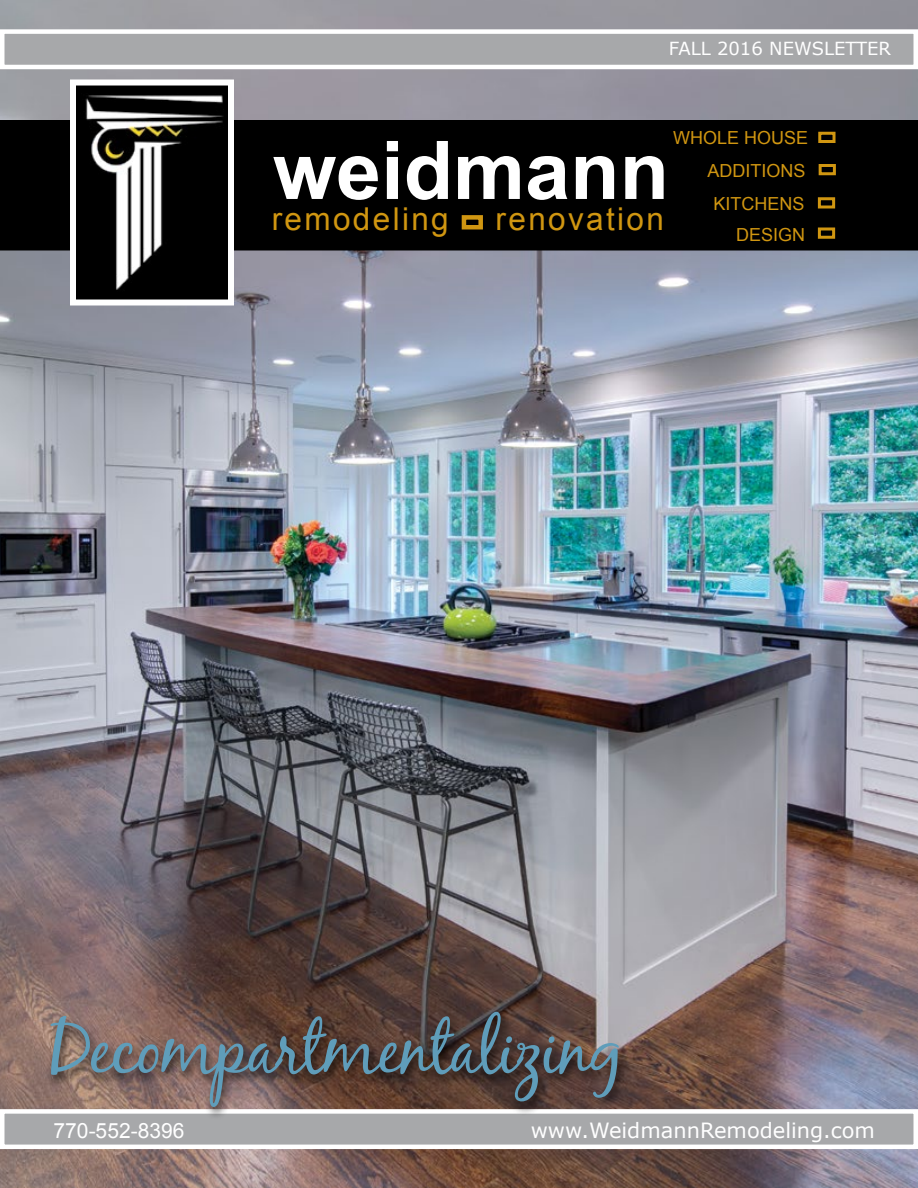
<style>
.page{position:relative;width:918px;height:1188px;background:#fff}
.page>*{position:absolute;margin:0;border:0;box-sizing:border-box;transform-origin:0 0}
.t1{font:700 81px "Arial";color:#fff}
.t2{font:72px "Black Jack";letter-spacing:-.025em;color:#5f9dba}
.t3{font:31.5px "Arial";letter-spacing:.075em;color:#d09611}
.t4{font:21px "MS Reference Sans Serif";color:#fff}
.t5{font:21px "Arial";color:#fff}
.t6{font:18px "Arial";color:#d09611}
.t7{font:18px "MS Reference Sans Serif";color:#fff}
</style>
<div class="page">
<img style="left:0;top:0;width:918px;height:1188px">
<div style="left:2px;top:1111px;width:914px;height:36px;background:#a7a8aa"></div>
<div style="left:0;top:1109px;width:918px;height:40px;border:4px solid #fff"></div>
<div style="left:2px;top:32px;width:914px;height:35px;background:#a7a8aa"></div>
<div style="left:0;top:29px;width:918px;height:40px;border:4px solid #fff"></div>
<div style="left:0;top:120px;width:918px;height:130px;background:#000"></div>
<div style="left:818px;top:228px;width:17px;height:11px;border:3px solid #d09611"></div>
<div style="left:818px;top:197px;width:17px;height:11px;border:3px solid #d09611"></div>
<div style="left:819px;top:164px;width:17px;height:11px;border:3px solid #d09611"></div>
<div style="left:818px;top:132px;width:18px;height:11px;border:3px solid #d09611"></div>
<div style="left:462px;top:215px;width:21px;height:15px;border:4px solid #d09611"></div>
<img style="left:77px;top:87px;width:150px;height:212px">
<div style="left:70px;top:80px;width:164px;height:226px;border:6px solid #fff"></div>
<div style="left:46px;top:1010px;width:584px;height:111px;background:#000;opacity:.65"></div>
<p class="t7" style="left:669px;top:37px;width:224px">FALL 2016 NEWSLETTER</p>
<h1 class="t1" style="left:273px;top:113px;width:398px">weidmann</h1>
<h3 class="t3" style="left:272px;top:197px;width:179px">remodeling</h3>
<h3 class="t3" style="left:496px;top:197px;width:170px">renovation</h3>
<p class="t6" style="left:673px;top:125px;width:137px">WHOLE HOUSE</p>
<p class="t6" style="left:708px;top:158px;width:100px">ADDITIONS</p>
<p class="t6" style="left:714px;top:191px;width:93px">KITCHENS</p>
<p class="t6" style="left:736px;top:222px;width:71px">DESIGN</p>
<h2 class="t2" style="left:48px;top:1005px;width:577px">Decompartmentalizing</h2>
<p class="t5" style="left:54px;top:1116px;width:132px">770-552-8396</p>
<p class="t4" style="left:531px;top:1116px;width:346px">www.WeidmannRemodeling.com</p>
</div>
